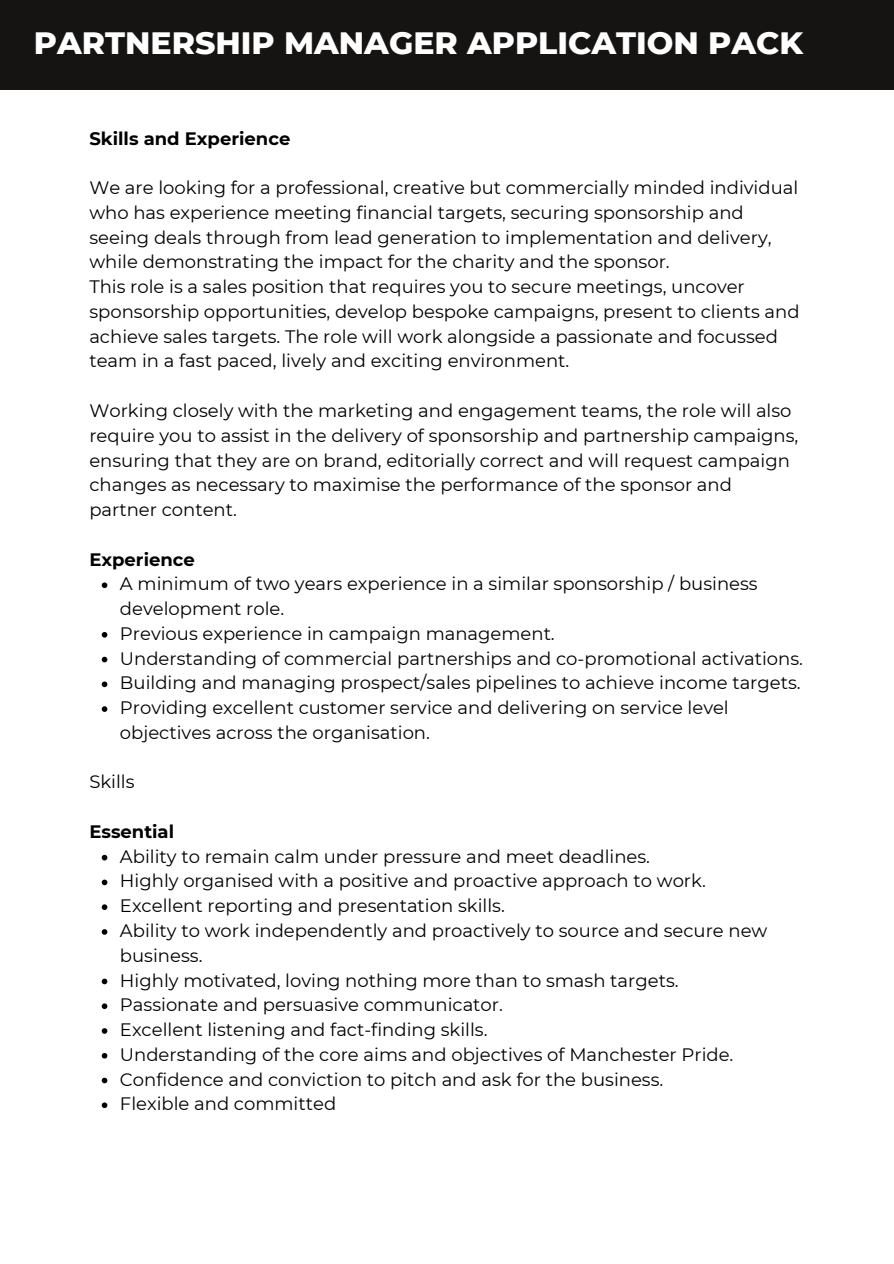
<style>
.page{position:relative;width:894px;height:1264px;background:#fff}
.page>*{position:absolute;margin:0;border:0;box-sizing:border-box;transform-origin:0 0}
.t1{font:800 31.5px "Montserrat";color:#fff}
.t2{font:18px/24.8px "Montserrat";color:#000}
.t3{font:700 18px "Montserrat";color:#000}
</style>
<div class="page">
<div style="left:0;top:0;width:893px;height:89px;background:#161412"></div>
<svg style="left:102px;top:582px;width:5px;height:6px"></svg>
<svg style="left:102px;top:632px;width:5px;height:5px"></svg>
<svg style="left:102px;top:656px;width:5px;height:6px"></svg>
<svg style="left:102px;top:681px;width:5px;height:6px"></svg>
<svg style="left:102px;top:706px;width:5px;height:6px"></svg>
<svg style="left:102px;top:854px;width:5px;height:6px"></svg>
<svg style="left:102px;top:879px;width:5px;height:6px"></svg>
<svg style="left:102px;top:904px;width:5px;height:6px"></svg>
<svg style="left:102px;top:929px;width:5px;height:5px"></svg>
<svg style="left:102px;top:978px;width:5px;height:6px"></svg>
<svg style="left:102px;top:1003px;width:5px;height:6px"></svg>
<svg style="left:102px;top:1028px;width:5px;height:5px"></svg>
<svg style="left:102px;top:1053px;width:5px;height:5px"></svg>
<svg style="left:102px;top:1077px;width:5px;height:6px"></svg>
<svg style="left:102px;top:1102px;width:5px;height:6px"></svg>
<p class="t1" style="left:34px;top:24px;width:770px">PARTNERSHIP MANAGER APPLICATION PACK</p>
<h1 class="t3" style="left:89px;top:127px;width:202px">Skills and Experience</h1>
<h2 class="t2" style="left:89px;top:175px;width:710px">We are looking for a professional, creative but commercially minded individual who has experience meeting financial targets, securing sponsorship and seeing deals through from lead generation to implementation and delivery, while demonstrating the impact for the charity and the sponsor.</h2>
<p class="t2" style="left:89px;top:274px;width:711px">This role is a sales position that requires you to secure meetings, uncover sponsorship opportunities, develop bespoke campaigns, present to clients and achieve sales targets. The role will work alongside a passionate and focussed team in a fast paced, lively and exciting environment.</p>
<p class="t2" style="left:89px;top:398px;width:710px">Working closely with the marketing and engagement teams, the role will also require you to assist in the delivery of sponsorship and partnership campaigns, ensuring that they are on brand, editorially correct and will request campaign changes as necessary to maximise the performance of the sponsor and partner content.</p>
<p class="t3" style="left:89px;top:548px;width:107px">Experience</p>
<h2 class="t2" style="left:120px;top:571px;width:639px">A minimum of two years experience in a similar sponsorship / business development role.</h2>
<p class="t2" style="left:120px;top:621px;width:436px">Previous experience in campaign management.</p>
<p class="t2" style="left:120px;top:645px;width:684px">Understanding of commercial partnerships and co-promotional activations.</p>
<p class="t2" style="left:120px;top:670px;width:682px">Building and managing prospect/sales pipelines to achieve income targets.</p>
<p class="t2" style="left:120px;top:695px;width:610px">Providing excellent customer service and delivering on service level objectives across the organisation.</p>
<p class="t2" style="left:89px;top:769px;width:47px">Skills</p>
<p class="t3" style="left:89px;top:820px;width:86px">Essential</p>
<h2 class="t2" style="left:120px;top:843px;width:531px">Ability to remain calm under pressure and meet deadlines.</h2>
<p class="t2" style="left:120px;top:868px;width:587px">Highly organised with a positive and proactive approach to work.</p>
<p class="t2" style="left:120px;top:893px;width:386px">Excellent reporting and presentation skills.</p>
<p class="t2" style="left:120px;top:918px;width:648px">Ability to work independently and proactively to source and secure new business.</p>
<p class="t2" style="left:120px;top:967px;width:560px">Highly motivated, loving nothing more than to smash targets.</p>
<p class="t2" style="left:120px;top:992px;width:384px">Passionate and persuasive communicator.</p>
<p class="t2" style="left:120px;top:1017px;width:369px">Excellent listening and fact-finding skills.</p>
<p class="t2" style="left:120px;top:1041px;width:614px">Understanding of the core aims and objectives of Manchester Pride.</p>
<p class="t2" style="left:120px;top:1066px;width:544px">Confidence and conviction to pitch and ask for the business.</p>
<p class="t2" style="left:120px;top:1091px;width:218px">Flexible and committed</p>
</div>
